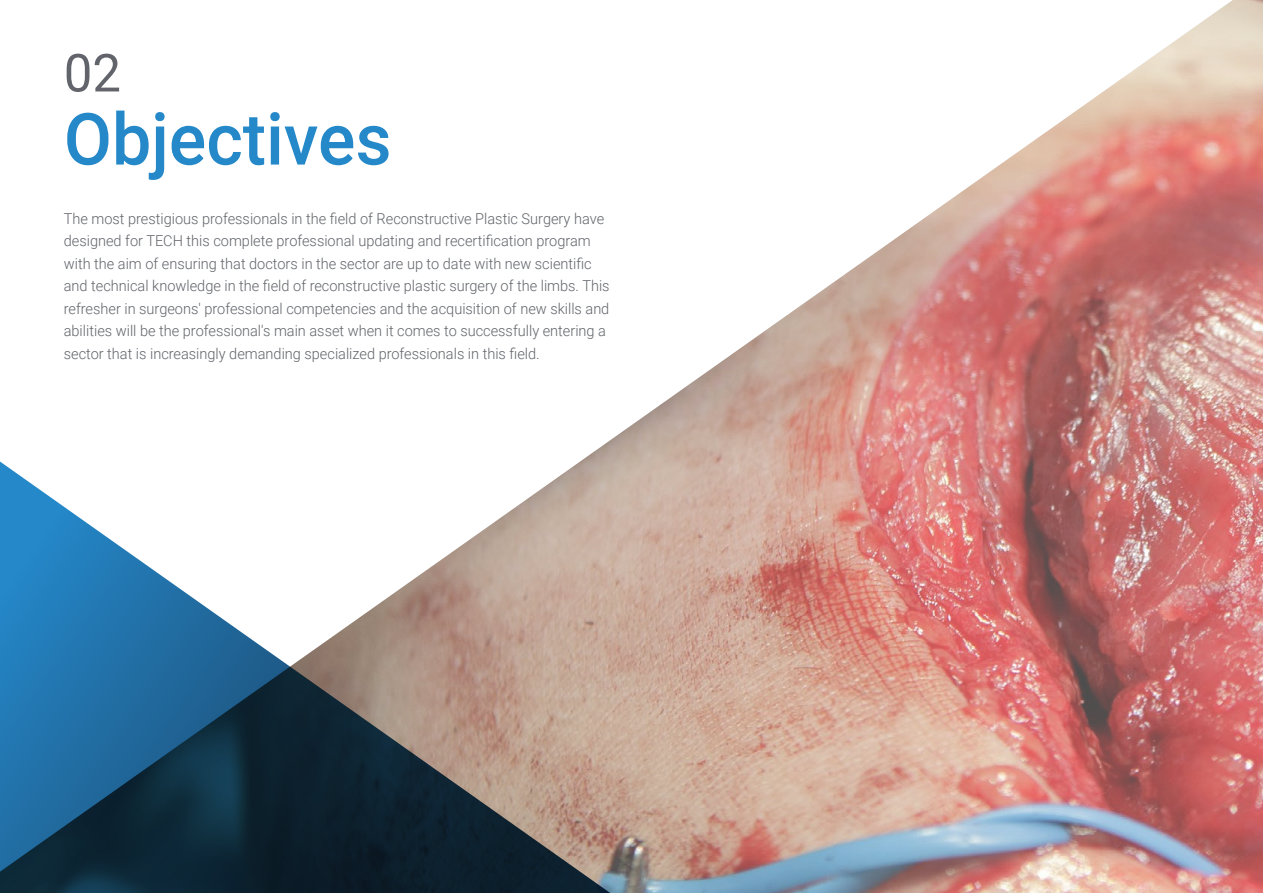
<style>
.page{position:relative;width:1263px;height:893px;background:#fff}
.page>*{position:absolute;margin:0;border:0;box-sizing:border-box;transform-origin:0 0}
.t1{font:500 72px "Roboto";color:#2488c9}
.t2{font:52.5px "Roboto";color:#61646a}
.t3{font:300 15px/22.5px "Roboto";color:#61646a}
</style>
<div class="page">
<img style="left:602px;top:0;width:661px;height:893px">
<svg style="left:0;top:446px;width:640px;height:447px"></svg>
<h2 class="t2" style="left:64px;top:36px;width:59px">02</h2>
<h1 class="t1" style="left:64px;top:89px;width:329px">Objectives</h1>
<p class="t3" style="left:64px;top:207px;width:547px">The most prestigious professionals in the field of Reconstructive Plastic Surgery have designed for TECH this complete professional updating and recertification program with the aim of ensuring that doctors in the sector are up to date with new scientific and technical knowledge in the field of reconstructive plastic surgery of the limbs. This refresher in surgeons' professional competencies and the acquisition of new skills and abilities will be the professional's main asset when it comes to successfully entering a sector that is increasingly demanding specialized professionals in this field.</p>
</div>
